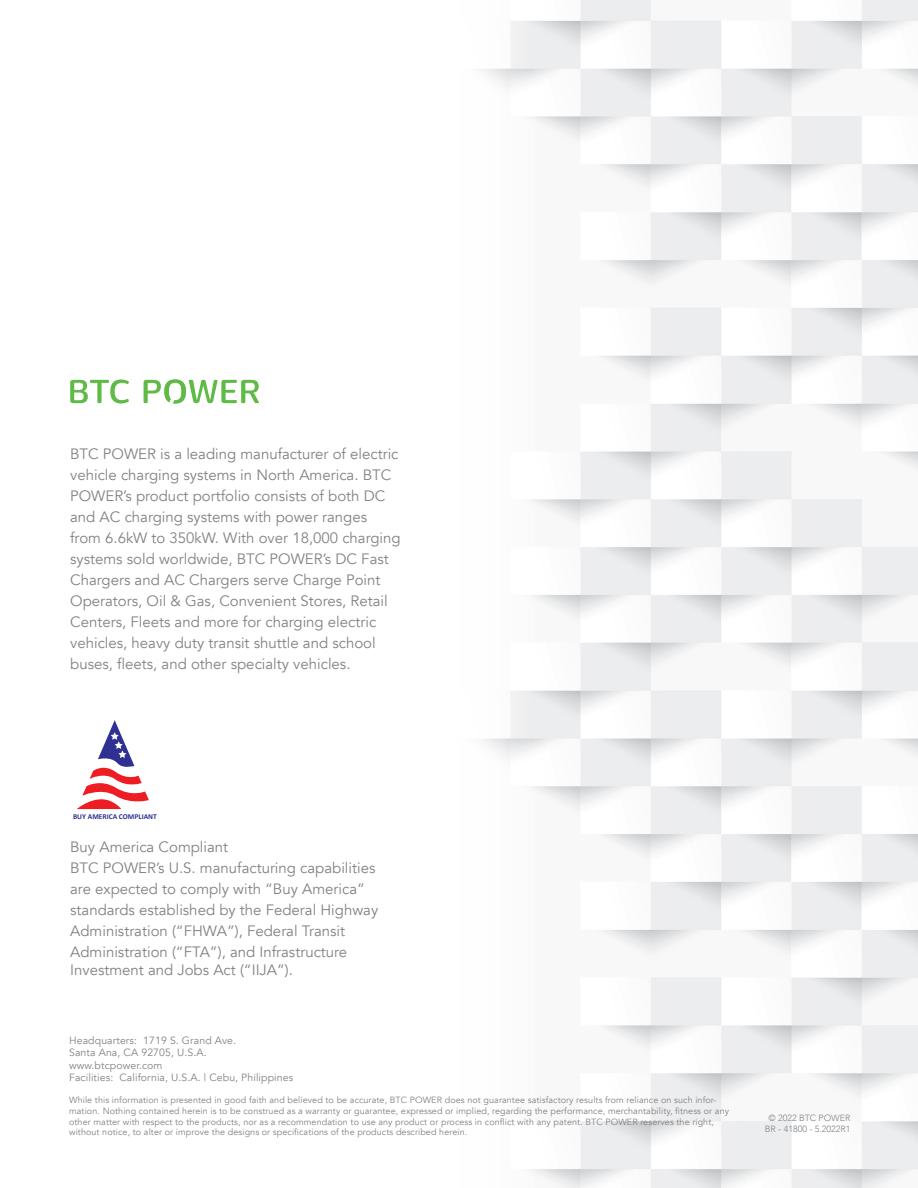
<style>
.page{position:relative;width:918px;height:1188px;background:#fff}
.page>*{position:absolute;margin:0;border:0;box-sizing:border-box;transform-origin:0 0}
.t1{font:15px/21px "Avenir";color:#808285}
.t2{font:10.5px/12.6px "Avenir";letter-spacing:.01em;color:#808285}
.t3{font:9px/10.8px "Avenir";letter-spacing:.01em;color:#808285}
.t4{font:300 9px "Avenir";color:#808285}
.t5{font:700 7.5px "Calibri";color:#2e3092}
</style>
<div class="page">
<svg style="left:70px;top:379px;width:59px;height:24px"></svg>
<svg style="left:144px;top:379px;width:115px;height:24px"></svg>
<svg style="left:77px;top:720px;width:72px;height:89px"></svg>
<p class="t1" style="left:70px;top:443px;width:332px">BTC POWER is a leading manufacturer of electric vehicle charging systems in North America. BTC POWER’s product portfolio consists of both DC and AC charging systems with power ranges from 6.6kW to 350kW. With over 18,000 charging systems sold worldwide, BTC POWER’s DC Fast Chargers and AC Chargers serve Charge Point Operators, Oil &amp; Gas, Convenient Stores, Retail Centers, Fleets and more for charging electric vehicles, heavy duty transit shuttle and school buses, fleets, and other specialty vehicles.</p>
<p class="t5" style="left:73px;top:811px;width:85px">BUY AMERICA COMPLIANT</p>
<p class="t1" style="left:70px;top:836px;width:160px">Buy America Compliant</p>
<p class="t1" style="left:70px;top:857px;width:310px">BTC POWER’s U.S. manufacturing capabilities are expected to comply with “Buy America” standards established by the Federal Highway Administration (“FHWA”), Federal Transit Administration (“FTA”), and Infrastructure</p>
<p class="t1" style="left:70px;top:959px;width:224px">Investment and Jobs Act (“IIJA”).</p>
<p class="t2" style="left:69px;top:1034px;width:168px">Headquarters: 1719 S. Grand Ave.<br>Santa Ana, CA 92705, U.S.A. www.btcpower.com</p>
<p class="t2" style="left:69px;top:1072px;width:226px">Facilities: California, U.S.A. | Cebu, Philippines</p>
<p class="t3" style="left:69px;top:1095px;width:662px">While this information is presented in good faith and believed to be accurate, BTC POWER does not guarantee satisfactory results from reliance on such infor&shy;mation. Nothing contained herein is to be construed as a warranty or guarantee, expressed or implied, regarding the performance, merchantability, fitness or any other matter with respect to the products, nor as a recommendation to use any product or process in conflict with any patent. BTC POWER reserves the right, without notice, to alter or improve the designs or specifications of the products described herein.</p>
<p class="t4" style="left:769px;top:1113px;width:83px">© 2022 BTC POWER</p>
<p class="t4" style="left:765px;top:1124px;width:87px">BR - 41800 - 5.2022R1</p>
</div>
